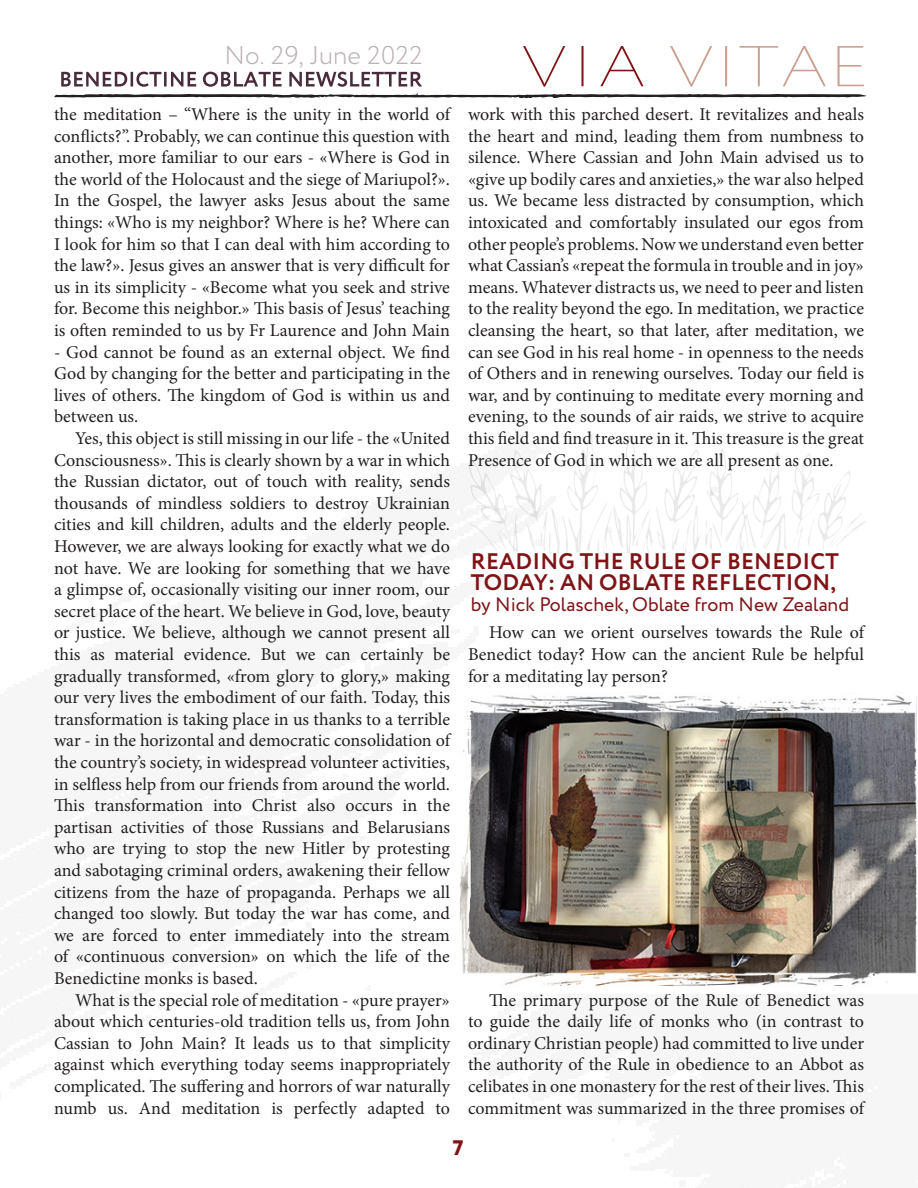
<style>
.page{position:relative;width:918px;height:1188px;background:#fff}
.page>*{position:absolute;margin:0;border:0;box-sizing:border-box;transform-origin:0 0}
.t1{font:300 25.8px "Circe";color:#bcb1b4}
.https___mediomedia_c{font:700 22.5px/21px "Circe";letter-spacing:.01em;color:#7f1416}
.https___mediomedia_c-2{font:800 21px "Circe";color:#7f1416}
.https___mediomedia_c-3{font:19.5px "Circe";color:#7f1416}
.https___mediomedia_c-4{font:18px/21.6px "Minion Pro";color:#231f20;text-align:justify}
</style>
<div class="page">
<svg style="left:61px;top:72px;width:361px;height:15px"></svg>
<svg style="left:54px;top:93px;width:813px;height:5px"></svg>
<svg style="left:523px;top:46px;width:121px;height:41px"></svg>
<svg style="left:670px;top:46px;width:194px;height:41px"></svg>
<img style="left:467px;top:433px;width:399px;height:123px">
<img style="left:460px;top:695px;width:457px;height:291px">
<h1 class="t1" style="left:225px;top:38px;width:200px">No. 29, June 2022</h1>
<p class="https___mediomedia_c-4" style="left:54px;top:104px;width:398px">the meditation – “Where is the unity in the world of conflicts?”. Probably, we can continue this question with another, more familiar to our ears - «Where is God in the world of the Holocaust and the siege of Mariupol?».<br>In the Gospel, the lawyer asks Jesus about the same things: «Who is my neighbor? Where is he? Where can I look for him so that I can deal with him according to the law?». Jesus gives an answer that is very difficult for us in its simplicity - «Become what you seek and strive for. Become this neighbor.» This basis of Jesus’ teaching is often reminded to us by Fr Laurence and John Main</p>
<p class="https___mediomedia_c-4" style="left:54px;top:341px;width:398px">- God cannot be found as an external object. We find God by changing for the better and participating in the lives of others. The kingdom of God is within us and between us.</p>
<p class="https___mediomedia_c-4" style="left:54px;top:428px;width:398px;text-indent:21px">Yes, this object is still missing in our life - the «United Consciousness». This is clearly shown by a war in which the Russian dictator, out of touch with reality, sends thousands of mindless soldiers to destroy Ukrainian cities and kill children, adults and the elderly people.<br>However, we are always looking for exactly what we do not have. We are looking for something that we have a glimpse of, occasionally visiting our inner room, our secret place of the heart. We believe in God, love, beauty or justice. We believe, although we cannot present all this as material evidence. But we can certainly be gradually transformed, «from glory to glory,» making our very lives the embodiment of our faith. Today, this transformation is taking place in us thanks to a terrible war - in the horizontal and democratic consolidation of the country’s society, in widespread volunteer activities, in selfless help from our friends from around the world.<br>This transformation into Christ also occurs in the partisan activities of those Russians and Belarusians who are trying to stop the new Hitler by protesting and sabotaging criminal orders, awakening their fellow citizens from the haze of propaganda. Perhaps we all changed too slowly. But today the war has come, and we are forced to enter immediately into the stream of «continuous conversion» on which the life of the Benedictine monks is based.</p>
<p class="https___mediomedia_c-4" style="left:54px;top:989px;width:398px;text-indent:21px">What is the special role of meditation - «pure prayer» about which centuries-old tradition tells us, from John Cassian to John Main? It leads us to that simplicity against which everything today seems inappropriately complicated. The suffering and horrors of war naturally numb us. And meditation is perfectly adapted to</p>
<p class="https___mediomedia_c-4" style="left:468px;top:104px;width:398px">work with this parched desert. It revitalizes and heals the heart and mind, leading them from numbness to silence. Where Cassian and John Main advised us to «give up bodily cares and anxieties,» the war also helped us. We became less distracted by consumption, which intoxicated and comfortably insulated our egos from other people’s problems. Now we understand even better what Cassian’s «repeat the formula in trouble and in joy» means. Whatever distracts us, we need to peer and listen to the reality beyond the ego. In meditation, we practice cleansing the heart, so that later, after meditation, we can see God in his real home - in openness to the needs of Others and in renewing ourselves. Today our field is war, and by continuing to meditate every morning and evening, to the sounds of air raids, we strive to acquire this field and find treasure in it. This treasure is the great Presence of God in which we are all present as one.</p>
<p class="https___mediomedia_c" style="left:471px;top:552px;width:369px">READING THE RULE OF BENEDICT<br>TODAY: AN OBLATE REFLECTION,</p>
<p class="https___mediomedia_c-3" style="left:471px;top:592px;width:380px">by Nick Polaschek, Oblate from New Zealand</p>
<p class="https___mediomedia_c-4" style="left:468px;top:622px;width:398px;text-indent:21px">How can we orient ourselves towards the Rule of Benedict today? How can the ancient Rule be helpful for a meditating lay person?</p>
<p class="https___mediomedia_c-4" style="left:468px;top:989px;width:398px;text-indent:21px">The primary purpose of the Rule of Benedict was to guide the daily life of monks who (in contrast to ordinary Christian people) had committed to live under the authority of the Rule in obedience to an Abbot as celibates in one monastery for the rest of their lives. This commitment was summarized in the three promises of</p>
<p class="https___mediomedia_c-2" style="left:453px;top:1134px;width:12px">7</p>
</div>
